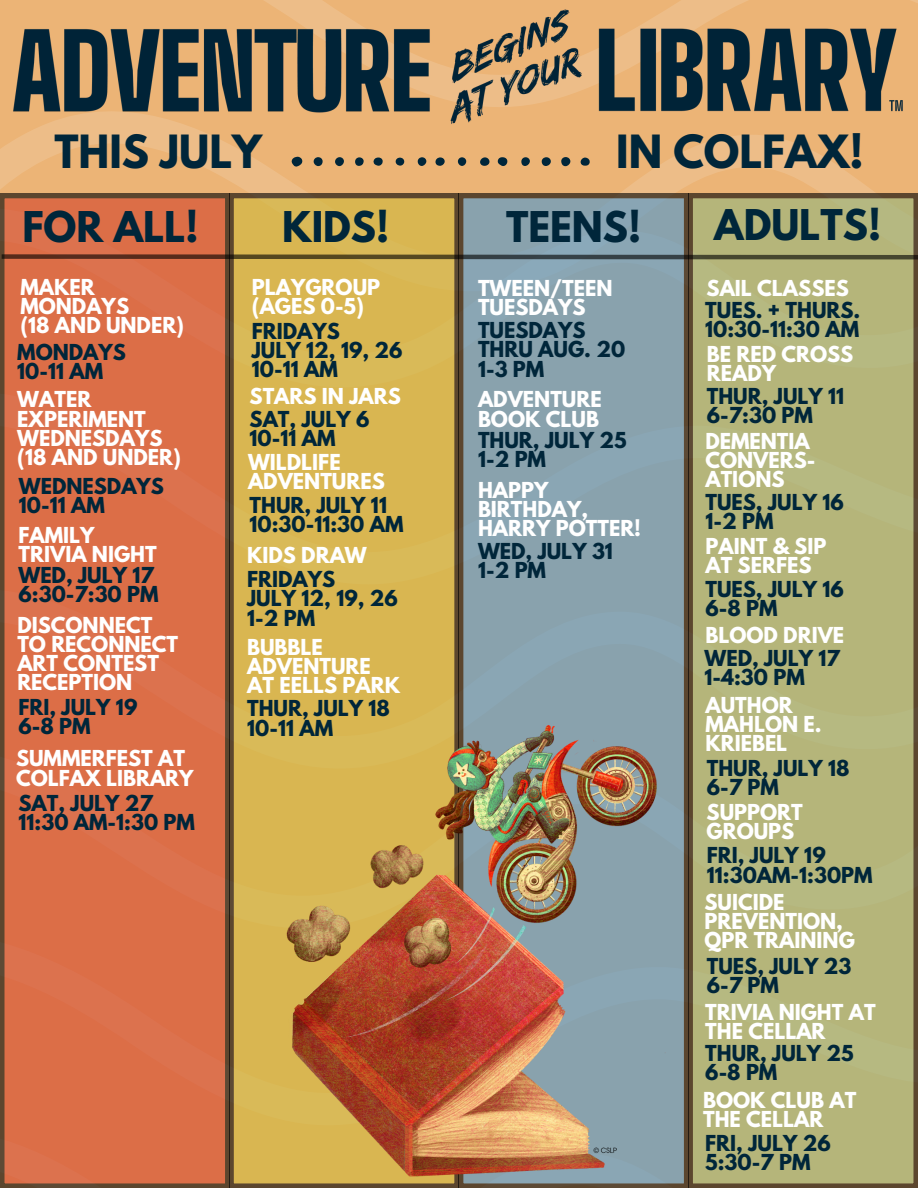
<style>
.page{position:relative;width:918px;height:1188px;background:#fff}
.page>*{position:absolute;margin:0;border:0;box-sizing:border-box;transform-origin:0 0}
.t1{font:700 40.5px "League Spartan";color:#00263a}
.t2{font:700 37.5px "League Spartan";color:#00263a}
.t3{font:700 19.5px/19.2px "League Spartan";color:#fff}
.t4{font:700 19.5px "League Spartan";color:#00263a}
</style>
<div class="page">
<svg style="left:0;top:124px;width:918px;height:70px;background:#e9b479"></svg>
<div style="left:0;top:0;width:918px;height:124px;background:#ecb476"></div>
<img style="left:9px;top:1px;width:900px;height:133px">
<svg style="left:291px;top:157px;width:12px;height:10px"></svg>
<svg style="left:498px;top:157px;width:10px;height:9px"></svg>
<div style="left:561px;top:157px;width:9px;height:9px;background:#00263a;border-radius:50%"></div>
<div style="left:542px;top:157px;width:9px;height:9px;background:#00263a;border-radius:50%"></div>
<div style="left:314px;top:157px;width:9px;height:9px;background:#00263a;border-radius:50%"></div>
<svg style="left:480px;top:157px;width:10px;height:9px"></svg>
<div style="left:335px;top:157px;width:9px;height:9px;background:#00263a;border-radius:50%"></div>
<div style="left:435px;top:157px;width:10px;height:9px;background:#00263a;border-radius:50%"></div>
<svg style="left:373px;top:158px;width:10px;height:8px"></svg>
<div style="left:521px;top:157px;width:9px;height:9px;background:#00263a;border-radius:50%"></div>
<svg style="left:581px;top:158px;width:9px;height:8px"></svg>
<div style="left:418px;top:157px;width:8px;height:9px;background:#00263a;border-radius:50%"></div>
<div style="left:355px;top:157px;width:9px;height:9px;background:#00263a;border-radius:4px"></div>
<svg style="left:458px;top:157px;width:8px;height:9px"></svg>
<div style="left:396px;top:158px;width:8px;height:8px;background:#00263a;border-radius:50%"></div>
<div style="left:230px;top:194px;width:229px;height:994px;background:#d9b651"></div>
<svg style="left:459px;top:194px;width:229px;height:994px;background:#869ca6"></svg>
<div style="left:688px;top:194px;width:230px;height:994px;background:#b5b57a"></div>
<div style="left:0;top:194px;width:229px;height:994px;background:#dc6e47"></div>
<svg style="left:0;top:254px;width:918px;height:6px;background:#64543c"></svg>
<img style="left:280px;top:722px;width:397px;height:456px">
<p class="t1" style="left:54px;top:132px;width:209px">THIS JULY</p>
<p class="t1" style="left:616px;top:132px;width:249px">IN COLFAX!</p>
<p class="t2" style="left:22px;top:209px;width:178px">FOR ALL!</p>
<p class="t3" style="left:20px;top:280px;width:76px">MAKER</p>
<p class="t3" style="left:20px;top:299px;width:110px">MONDAYS</p>
<p class="t3" style="left:20px;top:318px;width:165px">(18 AND UNDER)</p>
<p class="t4" style="left:17px;top:342px;width:110px">MONDAYS</p>
<p class="t4" style="left:17px;top:362px;width:87px">10-11 AM</p>
<p class="t3" style="left:17px;top:393px;width:147px">WATER<br>EXPERIMENT<br>WEDNESDAYS</p>
<p class="t3" style="left:17px;top:450px;width:165px">(18 AND UNDER)</p>
<p class="t4" style="left:19px;top:476px;width:147px">WEDNESDAYS</p>
<p class="t4" style="left:19px;top:495px;width:87px">10-11 AM</p>
<p class="t3" style="left:18px;top:528px;width:78px">FAMILY</p>
<p class="t3" style="left:18px;top:547px;width:140px">TRIVIA NIGHT</p>
<p class="t4" style="left:18px;top:566px;width:137px">WED, JULY 17</p>
<p class="t4" style="left:18px;top:585px;width:142px">6:30-7:30 PM</p>
<p class="t3" style="left:17px;top:618px;width:137px">DISCONNECT</p>
<p class="t3" style="left:17px;top:637px;width:162px">TO RECONNECT</p>
<p class="t3" style="left:17px;top:656px;width:143px">ART CONTEST<br>RECEPTION</p>
<p class="t4" style="left:18px;top:698px;width:120px">FRI, JULY 19</p>
<p class="t4" style="left:18px;top:717px;width:74px">6-8 PM</p>
<p class="t3" style="left:16px;top:751px;width:171px">SUMMERFEST AT</p>
<p class="t3" style="left:16px;top:771px;width:179px">COLFAX LIBRARY</p>
<p class="t4" style="left:18px;top:793px;width:136px">SAT, JULY 27</p>
<p class="t4" style="left:18px;top:812px;width:178px">11:30 AM-1:30 PM</p>
<p class="t2" style="left:282px;top:209px;width:109px">KIDS!</p>
<p class="t2" style="left:506px;top:209px;width:137px">TEENS!</p>
<h1 class="t2" style="left:714px;top:206px;width:168px">ADULTS!</h1>
<h1 class="t3" style="left:707px;top:281px;width:144px">SAIL CLASSES</h1>
<h1 class="t4" style="left:705px;top:300px;width:157px">TUES. + THURS.</h1>
<h1 class="t4" style="left:705px;top:319px;width:155px">10:30-11:30 AM</h1>
<p class="t3" style="left:707px;top:347px;width:148px">BE RED CROSS<br>READY</p>
<p class="t4" style="left:707px;top:387px;width:139px">THUR, JULY 11</p>
<p class="t4" style="left:707px;top:406px;width:108px">6-7:30 PM</p>
<p class="t3" style="left:705px;top:434px;width:112px">DEMENTIA<br>CONVERS-<br>ATIONS</p>
<p class="t4" style="left:705px;top:492px;width:140px">TUES, JULY 16</p>
<p class="t4" style="left:705px;top:512px;width:70px">1-2 PM</p>
<p class="t3" style="left:252px;top:280px;width:130px">PLAYGROUP</p>
<p class="t3" style="left:252px;top:299px;width:114px">(AGES 0-5)</p>
<p class="t4" style="left:252px;top:321px;width:90px">FRIDAYS</p>
<p class="t4" style="left:252px;top:340px;width:152px">JULY 12, 19, 26</p>
<p class="t4" style="left:252px;top:360px;width:87px">10-11 AM</p>
<p class="t3" style="left:250px;top:389px;width:153px">STARS IN JARS</p>
<p class="t4" style="left:250px;top:409px;width:121px">SAT, JULY 6</p>
<p class="t4" style="left:250px;top:428px;width:87px">10-11 AM</p>
<p class="t3" style="left:478px;top:281px;width:136px">TWEEN/TEEN</p>
<p class="t3" style="left:478px;top:300px;width:109px">TUESDAYS</p>
<p class="t4" style="left:478px;top:321px;width:109px">TUESDAYS</p>
<p class="t4" style="left:478px;top:340px;width:149px">THRU AUG. 20</p>
<p class="t4" style="left:478px;top:359px;width:68px">1-3 PM</p>
<p class="t3" style="left:478px;top:393px;width:125px">ADVENTURE<br>BOOK CLUB</p>
<p class="t4" style="left:478px;top:430px;width:150px">THUR, JULY 25</p>
<p class="t4" style="left:478px;top:450px;width:70px">1-2 PM</p>
<p class="t3" style="left:248px;top:455px;width:138px">WILDLIFE<br>ADVENTURES</p>
<p class="t4" style="left:250px;top:496px;width:139px">THUR, JULY 11</p>
<p class="t4" style="left:250px;top:515px;width:155px">10:30-11:30 AM</p>
<p class="t3" style="left:247px;top:548px;width:121px">KIDS DRAW</p>
<p class="t4" style="left:247px;top:570px;width:90px">FRIDAYS</p>
<p class="t4" style="left:247px;top:589px;width:152px">JULY 12, 19, 26</p>
<p class="t4" style="left:247px;top:608px;width:70px">1-2 PM</p>
<p class="t3" style="left:478px;top:483px;width:72px">HAPPY</p>
<p class="t3" style="left:478px;top:502px;width:112px">BIRTHDAY,</p>
<p class="t3" style="left:478px;top:521px;width:165px">HARRY POTTER!</p>
<p class="t4" style="left:478px;top:542px;width:137px">WED, JULY 31</p>
<p class="t4" style="left:478px;top:561px;width:70px">1-2 PM</p>
<p class="t3" style="left:705px;top:539px;width:122px">PAINT &amp; SIP</p>
<p class="t3" style="left:705px;top:559px;width:108px">AT SERFES</p>
<p class="t4" style="left:705px;top:579px;width:140px">TUES, JULY 16</p>
<p class="t4" style="left:705px;top:598px;width:74px">6-8 PM</p>
<p class="t3" style="left:705px;top:628px;width:140px">BLOOD DRIVE</p>
<p class="t4" style="left:705px;top:649px;width:137px">WED, JULY 17</p>
<p class="t4" style="left:705px;top:668px;width:102px">1-4:30 PM</p>
<p class="t3" style="left:247px;top:640px;width:125px">BUBBLE<br>ADVENTURE</p>
<p class="t3" style="left:247px;top:678px;width:154px">AT EELLS PARK</p>
<p class="t4" style="left:247px;top:699px;width:144px">THUR, JULY 18</p>
<p class="t4" style="left:247px;top:718px;width:87px">10-11 AM</p>
<p class="t3" style="left:705px;top:698px;width:118px">AUTHOR<br>MAHLON E.<br>KRIEBEL</p>
<p class="t4" style="left:707px;top:758px;width:144px">THUR, JULY 18</p>
<p class="t4" style="left:707px;top:777px;width:74px">6-7 PM</p>
<p class="t3" style="left:707px;top:805px;width:98px">SUPPORT<br>GROUPS</p>
<p class="t4" style="left:707px;top:846px;width:120px">FRI, JULY 19</p>
<p class="t4" style="left:707px;top:865px;width:167px">11:30AM-1:30PM</p>
<p class="t3" style="left:705px;top:895px;width:140px">SUICIDE<br>PREVENTION,</p>
<p class="t3" style="left:705px;top:933px;width:152px">QPR TRAINING</p>
<p class="t4" style="left:707px;top:956px;width:146px">TUES, JULY 23</p>
<p class="t4" style="left:707px;top:975px;width:74px">6-7 PM</p>
<p class="t3" style="left:705px;top:1005px;width:172px">TRIVIA NIGHT AT</p>
<p class="t3" style="left:705px;top:1024px;width:122px">THE CELLAR</p>
<p class="t4" style="left:705px;top:1044px;width:150px">THUR, JULY 25</p>
<p class="t4" style="left:705px;top:1063px;width:74px">6-8 PM</p>
<p class="t3" style="left:703px;top:1093px;width:155px">BOOK CLUB AT</p>
<p class="t3" style="left:703px;top:1112px;width:122px">THE CELLAR</p>
<p class="t4" style="left:705px;top:1133px;width:127px">FRI, JULY 26</p>
<p class="t4" style="left:705px;top:1153px;width:107px">5:30-7 PM</p>
</div>
